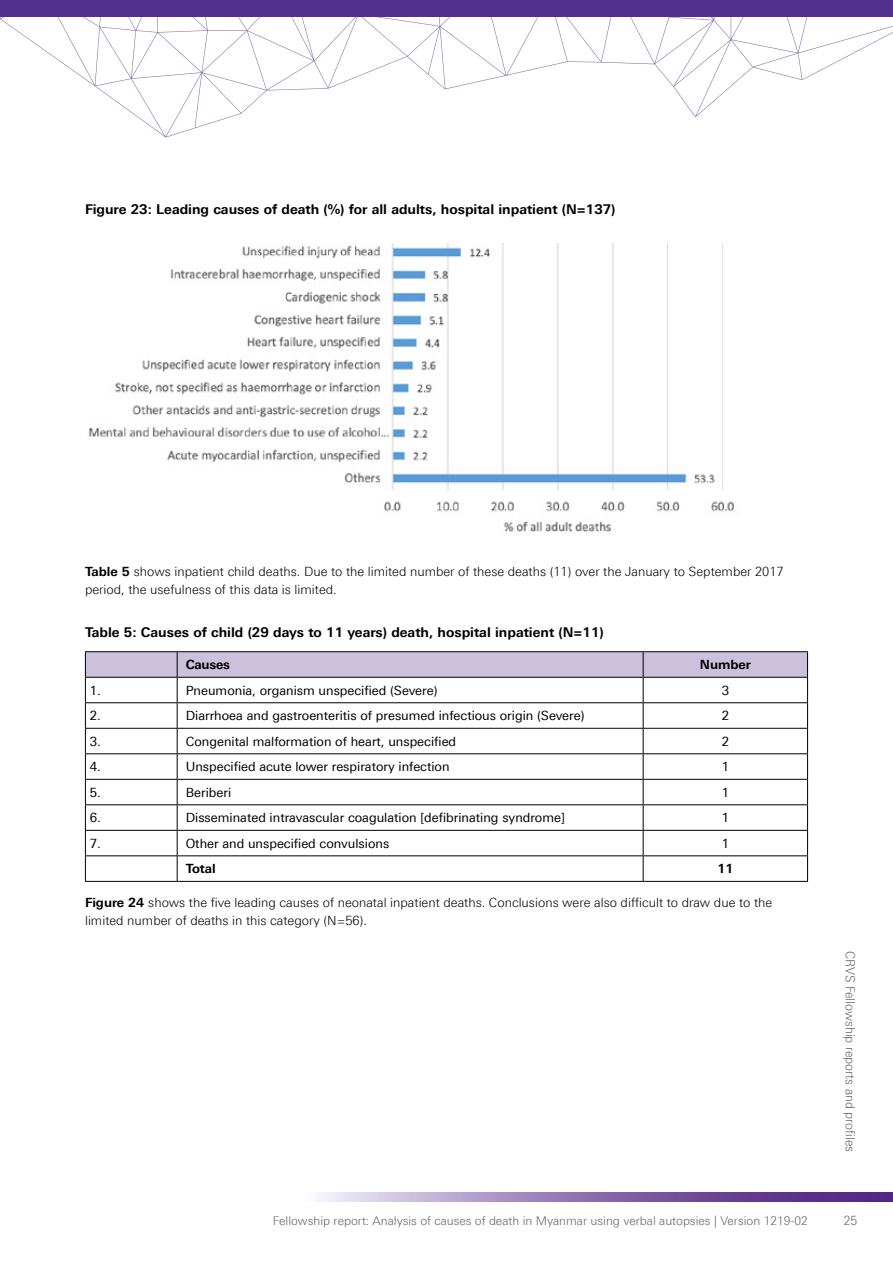
<style>
.page{position:relative;width:893px;height:1263px;background:#fff}
.page>*{position:absolute;margin:0;border:0;box-sizing:border-box;transform-origin:0 0}
.t1{font:700 13.5px "Linotype Univers 630";color:#000}
.t2{font:12.75px "Linotype Univers 430";color:#000}
.t3{font:300 12.75px/18px "Linotype Univers 330";color:#000}
.t4{font:300 12.75px "Linotype Univers 330";color:#646363;scale:.95 1}
.t5{font:700 12.75px "Linotype Univers 630";color:#000}
.t6{font:300 12px "Linotype Univers 330";color:#646363}
.s1{font-family:"Linotype Univers 630";font-weight:700}
</style>
<div class="page">
<svg style="left:0;top:17px;width:893px;height:120px"></svg>
<svg style="left:318px;top:1193px;width:575px;height:8px;background:#9173b1"></svg>
<div style="left:0;top:0;width:893px;height:17px;background:#532f8f"></div>
<img style="left:89px;top:244px;width:645px;height:288px">
<hr style="left:85px;top:651px;width:92px;height:1px;background:#000">
<hr style="left:177px;top:651px;width:466px;height:1px;background:#000">
<hr style="left:643px;top:651px;width:165px;height:1px;background:#000">
<svg style="left:85px;top:652px;width:723px;height:229px"></svg>
<hr style="left:85px;top:881px;width:92px;height:1px;background:#000">
<hr style="left:177px;top:881px;width:466px;height:1px;background:#000">
<hr style="left:643px;top:881px;width:165px;height:1px;background:#000">
<p class="t1" style="left:85px;top:201px;width:532px">Figure 23: Leading causes of death (%) for all adults, hospital inpatient (N=137)</p>
<p class="t3" style="left:85px;top:562px;width:700px"><span class="s1">Table 5</span> shows inpatient child deaths. Due to the limited number of these deaths (11) over the January to September 2017 period, the usefulness of this data is limited.</p>
<p class="t1" style="left:85px;top:624px;width:520px">Table 5: Causes of child (29 days to 11 years) death, hospital inpatient (N=11)</p>
<p class="t5" style="left:186px;top:657px;width:46px">Causes</p>
<p class="t5" style="left:700px;top:657px;width:53px">Number</p>
<p class="t2" style="left:90px;top:683px;width:13px">1.</p>
<p class="t2" style="left:186px;top:683px;width:253px">Pneumonia, organism unspecified (Severe)</p>
<p class="t2" style="left:722px;top:683px;width:9px">3</p>
<p class="t2" style="left:90px;top:708px;width:13px">2.</p>
<p class="t2" style="left:186px;top:708px;width:400px">Diarrhoea and gastroenteritis of presumed infectious origin (Severe)</p>
<p class="t2" style="left:722px;top:708px;width:9px">2</p>
<p class="t2" style="left:90px;top:734px;width:13px">3.</p>
<p class="t2" style="left:186px;top:734px;width:272px">Congenital malformation of heart, unspecified</p>
<p class="t2" style="left:722px;top:734px;width:9px">2</p>
<p class="t2" style="left:90px;top:759px;width:13px">4.</p>
<p class="t2" style="left:186px;top:759px;width:265px">Unspecified acute lower respiratory infection</p>
<p class="t2" style="left:722px;top:759px;width:9px">1</p>
<p class="t2" style="left:90px;top:785px;width:13px">5.</p>
<p class="t2" style="left:186px;top:785px;width:47px">Beriberi</p>
<p class="t2" style="left:722px;top:785px;width:9px">1</p>
<p class="t2" style="left:90px;top:810px;width:13px">6.</p>
<p class="t2" style="left:186px;top:810px;width:381px">Disseminated intravascular coagulation [defibrinating syndrome]</p>
<p class="t2" style="left:722px;top:810px;width:9px">1</p>
<p class="t2" style="left:90px;top:836px;width:13px">7.</p>
<p class="t2" style="left:186px;top:836px;width:205px">Other and unspecified convulsions</p>
<p class="t2" style="left:722px;top:836px;width:9px">1</p>
<p class="t5" style="left:186px;top:861px;width:32px">Total</p>
<p class="t5" style="left:717px;top:861px;width:18px">11</p>
<p class="t3" style="left:85px;top:893px;width:689px"><span class="s1">Figure 24</span> shows the five leading causes of neonatal inpatient deaths. Conclusions were also difficult to draw due to the limited number of deaths in this category (N=56).</p>
<p class="t4" style="left:858px;top:951px;width:213px;rotate:90deg">CRVS Fellowship reports and profiles</p>
<p class="t6" style="left:273px;top:1213px;width:536px">Fellowship report: Analysis of causes of death in Myanmar using verbal autopsies | Version 1219-02</p>
<p class="t4" style="left:844px;top:1213px;width:16px">25</p>
</div>
